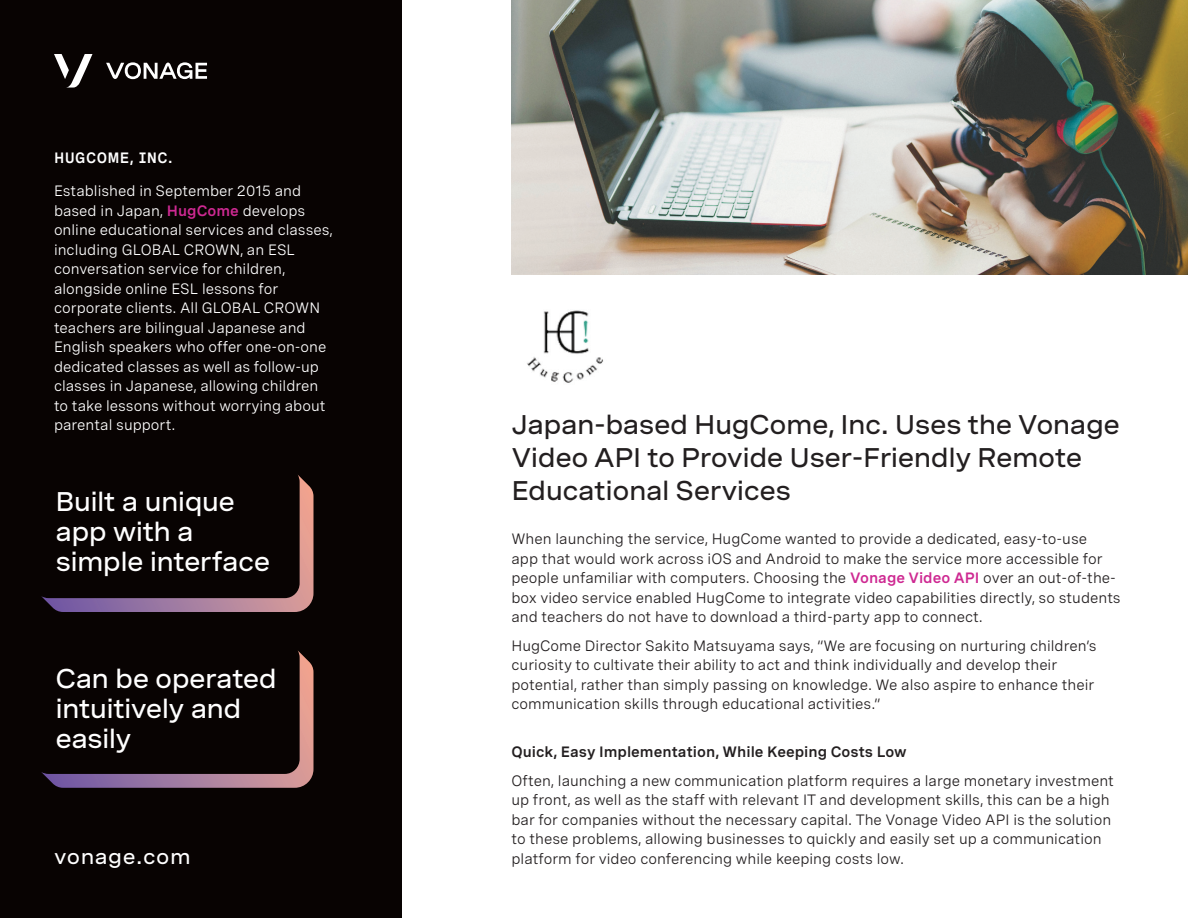
<style>
.page{position:relative;width:1188px;height:918px;background:#fff}
.page>*{position:absolute;margin:0;border:0;box-sizing:border-box;transform-origin:0 0}
.Title_Heading{font:500 expanded 27px/33px "Spezia";letter-spacing:-.02em;color:#231f20}
.t1{font:500 expanded 27px/30px "Spezia";letter-spacing:-.025em;color:#fff}
.t2{font:500 expanded 21px "Spezia";letter-spacing:.025em;color:#fff}
.body{font:15px/19.5px "Spezia";color:#231f20}
.body-2{font:15px/19.5px "Spezia";color:#fff}
.body-3{font:600 15px "Spezia";color:#231f20}
.Subhead_Title{font:600 15px "Spezia Semi Mono";letter-spacing:.03em;color:#fff}
.s1{font-weight:600;color:#ce2992}
</style>
<div class="page">
<div style="left:0;top:0;width:402px;height:918px;background:#080302"></div>
<svg style="left:54px;top:54px;width:39px;height:34px"></svg>
<svg style="left:106px;top:62px;width:101px;height:17px"></svg>
<svg style="left:41px;top:475px;width:273px;height:137px"></svg>
<svg style="left:41px;top:650px;width:273px;height:138px"></svg>
<img style="left:512px;top:0;width:676px;height:274px">
<img style="left:527px;top:310px;width:77px;height:73px">
<p class="Subhead_Title" style="left:54px;top:147px;width:120px">HUGCOME, INC.</p>
<p class="body-2" style="left:54px;top:180px;width:280px">Established in September 2015 and based in Japan, <span class="s1">HugCome</span> develops online educational services and classes, including GLOBAL CROWN, an ESL conversation service for children, alongside online ESL lessons for corporate clients. All GLOBAL CROWN teachers are bilingual Japanese and English speakers who offer one-on-one dedicated classes as well as follow-up classes in Japanese, allowing children to take lessons without worrying about parental support.</p>
<p class="t1" style="left:56px;top:484px;width:216px">Built a unique app with a simple interface</p>
<p class="t1" style="left:56px;top:662px;width:223px">Can be operated intuitively and easily</p>
<p class="t2" style="left:54px;top:840px;width:138px">vonage.com</p>
<p class="Title_Heading" style="left:512px;top:406px;width:610px">Japan-based HugCome, Inc. Uses the Vonage<br>Video API to Provide User-Friendly Remote<br>Educational Services</p>
<p class="body" style="left:512px;top:528px;width:611px">When launching the service, HugCome wanted to provide a dedicated, easy-to-use<br>app that would work across iOS and Android to make the service more accessible for people unfamiliar with computers. Choosing the <span class="s1">Vonage Video API</span> over an out-of-the&shy;box video service enabled HugCome to integrate video capabilities directly, so students and teachers do not have to download a third-party app to connect.</p>
<p class="body" style="left:512px;top:635px;width:587px">HugCome Director Sakito Matsuyama says, “We are focusing on nurturing children’s curiosity to cultivate their ability to act and think individually and develop their potential, rather than simply passing on knowledge. We also aspire to enhance their communication skills through educational activities.”</p>
<p class="body-3" style="left:512px;top:741px;width:397px">Quick, Easy Implementation, While Keeping Costs Low</p>
<p class="body" style="left:512px;top:770px;width:604px">Often, launching a new communication platform requires a large monetary investment up front, as well as the staff with relevant IT and development skills, this can be a high bar for companies without the necessary capital. The Vonage Video API is the solution to these problems, allowing businesses to quickly and easily set up a communication platform for video conferencing while keeping costs low.</p>
</div>
